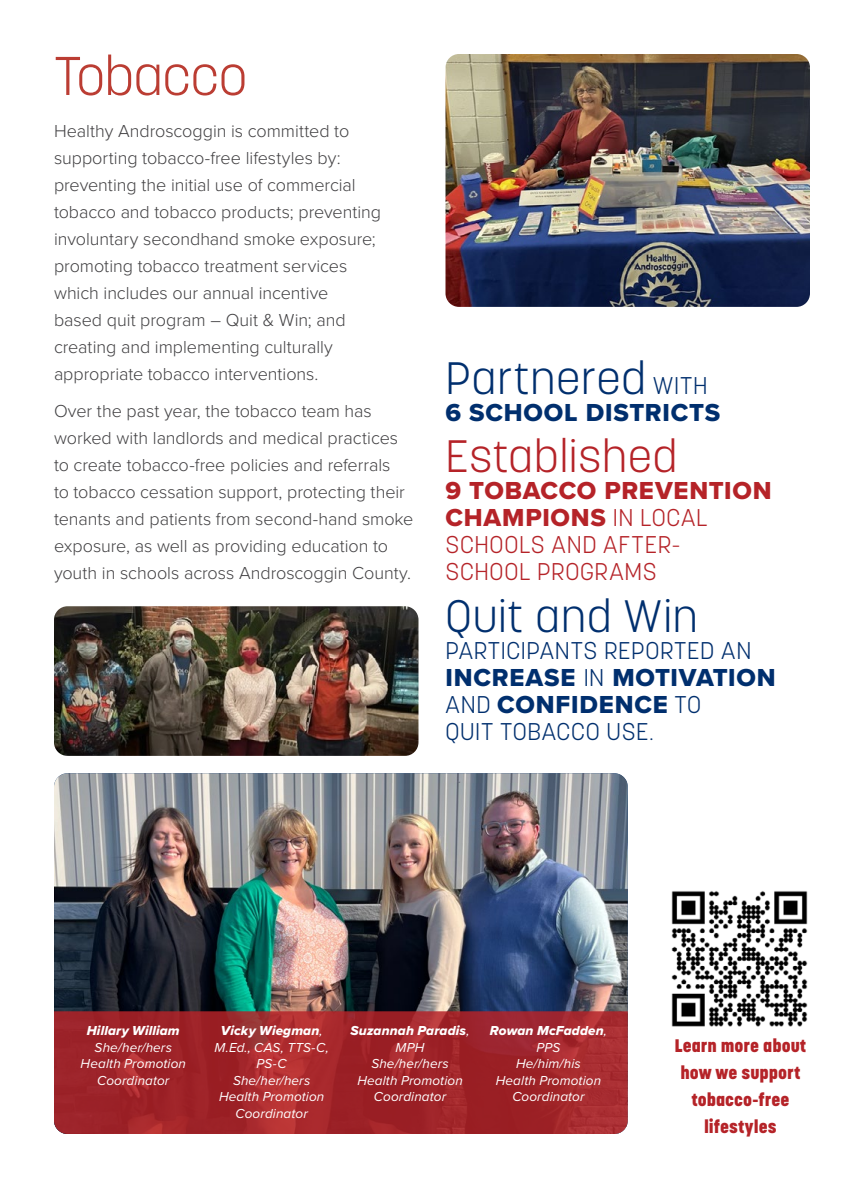
<style>
.page{position:relative;width:864px;height:1188px;background:#fff}
.page>*{position:absolute;margin:0;border:0;box-sizing:border-box;transform-origin:0 0}
.t1{font:300 54px "Korolev";letter-spacing:-.01em;color:#bb3d33}
.t2{font:300 45px "Korolev";letter-spacing:.025em;color:#002f6e}
.t3{font:300 45px "Korolev";letter-spacing:.02em;color:#b52328}
.t4{font:25.5px/27px "Proxima Nova Extrabld";letter-spacing:.03em;color:#002f6e}
.t5{font:25.5px/27px "Proxima Nova Extrabld";letter-spacing:.03em;color:#b52328}
.t6{font:300 24px "Korolev";letter-spacing:.025em;color:#002f6e}
.t7{font:300 24px/27px "Korolev";letter-spacing:.025em;color:#b52328}
.t8{font:300 18px/27px "Proxima Nova";letter-spacing:-.005em;color:#414042}
.t9{font:800 18px/27px "Korolev";letter-spacing:.005em;color:#b52328;text-align:center}
.t10{font:italic 13.5px/16.5px "Proxima Nova";letter-spacing:.01em;color:#fff;text-align:center}
.t11{font:13.5px "Proxima Nova Extrabld It";letter-spacing:.01em;color:#fff}
.s1{font-size:24px}
.s2{font-family:"Korolev";font-weight:300;font-size:24px}
.s3{font-family:"Proxima Nova";font-style:italic}
</style>
<div class="page">
<img style="left:671px;top:891px;width:137px;height:136px">
<img style="left:446px;top:54px;width:364px;height:253px">
<img style="left:54px;top:606px;width:364px;height:150px">
<img style="left:54px;top:773px;width:574px;height:238px">
<svg style="left:54px;top:1011px;width:574px;height:123px;background:#a1252a"></svg>
<h1 class="t1" style="left:54px;top:42px;width:195px">Tobacco</h1>
<p class="t8" style="left:54px;top:117px;width:329px">Healthy Androscoggin is committed to supporting tobacco-free lifestyles by: preventing the initial use of commercial tobacco and tobacco products; preventing involuntary secondhand smoke exposure; promoting tobacco treatment services which includes our annual incentive<br>based quit program – Quit &amp; Win; and creating and implementing culturally appropriate tobacco interventions.</p>
<p class="t8" style="left:54px;top:397px;width:361px">Over the past year, the tobacco team has worked with landlords and medical practices to create tobacco-free policies and referrals<br>to tobacco cessation support, protecting their tenants and patients from second-hand smoke exposure, as well as providing education to youth in schools across Androscoggin County.</p>
<h2 class="t2" style="left:446px;top:350px;width:264px">Partnered <span class="s1">WITH</span></h2>
<h3 class="t4" style="left:446px;top:399px;width:276px">6 SCHOOL DISTRICTS</h3>
<h2 class="t3" style="left:446px;top:428px;width:233px">Established</h2>
<h3 class="t5" style="left:446px;top:477px;width:328px">9 TOBACCO PREVENTION<br>CHAMPIONS <span class="s2">IN LOCAL</span></h3>
<h3 class="t7" style="left:446px;top:531px;width:236px">SCHOOLS AND AFTER-<br>SCHOOL PROGRAMS</h3>
<h2 class="t2" style="left:446px;top:587px;width:254px">Quit and Win</h2>
<h3 class="t6" style="left:445px;top:635px;width:307px">PARTICIPANTS REPORTED AN</h3>
<h3 class="t4" style="left:445px;top:663px;width:332px">INCREASE <span class="s2">IN</span> MOTIVATION<br><span class="s2">AND</span> CONFIDENCE <span class="s2">TO</span></h3>
<h3 class="t6" style="left:445px;top:716px;width:210px">QUIT TOBACCO USE.</h3>
<p class="t11" style="left:87px;top:1021px;width:94px">Hillary William</p>
<p class="t10" style="left:81px;top:1039px;width:107px">She/her/hers<br>Health Promotion<br>Coordinator</p>
<p class="t11" style="left:221px;top:1021px;width:103px">Vicky Wiegman<span class="s3">,</span></p>
<p class="t10" style="left:215px;top:1039px;width:116px">M.Ed., CAS, TTS-C,<br>PS-C<br>She/her/hers<br>Health Promotion<br>Coordinator</p>
<p class="t11" style="left:351px;top:1021px;width:120px">Suzannah Paradis<span class="s3">,</span></p>
<p class="t10" style="left:357px;top:1039px;width:107px">MPH<br>She/her/hers<br>Health Promotion<br>Coordinator</p>
<p class="t11" style="left:490px;top:1021px;width:118px">Rowan McFadden<span class="s3">,</span></p>
<p class="t10" style="left:496px;top:1039px;width:107px">PPS<br>He/him/his<br>Health Promotion<br>Coordinator</p>
<p class="t9" style="left:674px;top:1032px;width:133px">Learn more about how we support tobacco-free lifestyles</p>
</div>
